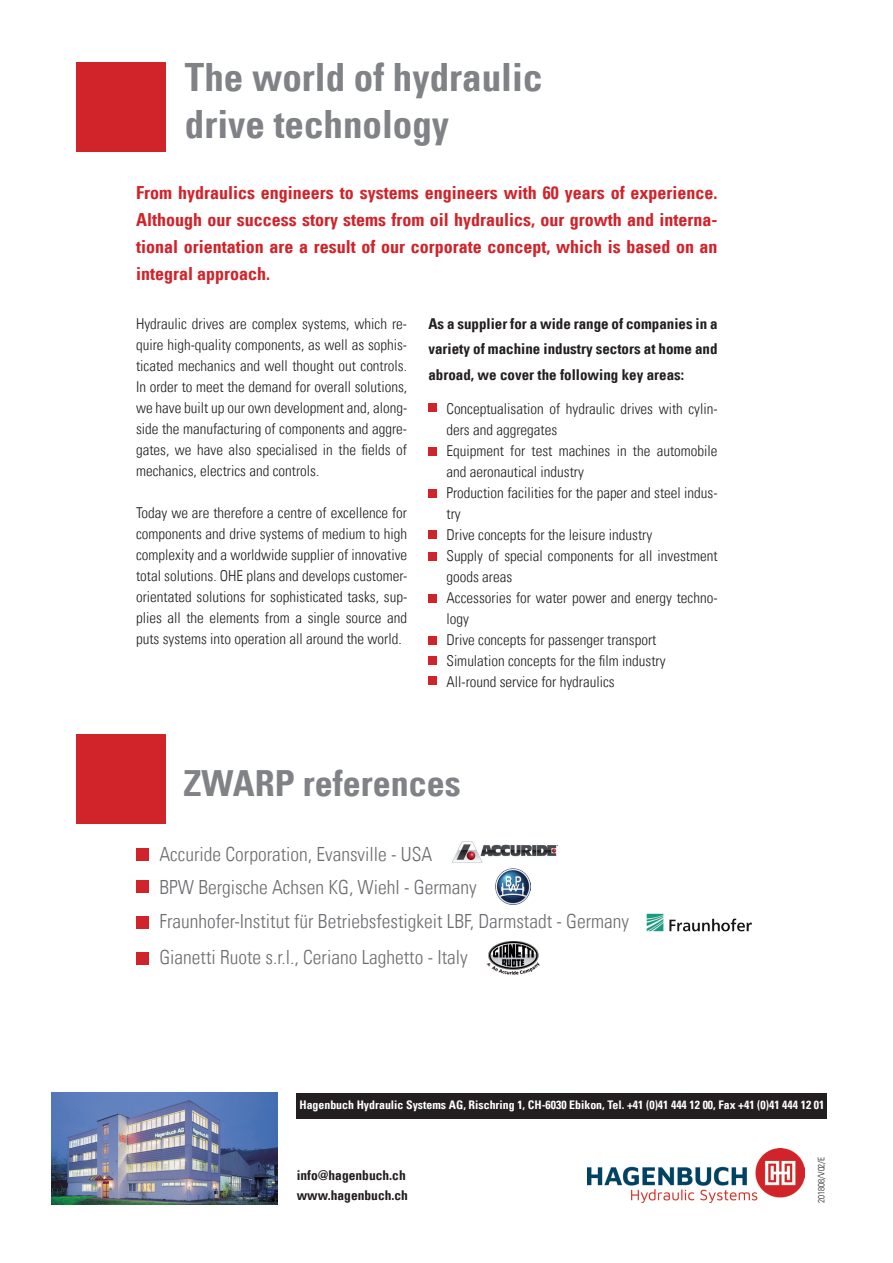
<style>
.page{position:relative;width:893px;height:1263px;background:#fff}
.page>*{position:absolute;margin:0;border:0;box-sizing:border-box;transform-origin:0 0}
.t1{font:39px/46.8px "Univers Com 67 Bold Cond";color:#808285}
.t2{font:36px "Univers Com 67 Bold Cond";color:#808285}
.t3{font:19.5px "Univers Com 47 Light Cond";color:#6c6d70}
.t4{font:18px/27px "Univers Com 67 Bold Cond";color:#d1232a;text-align:justify}
.t5{font:15px/21px "Univers Com 47 Light Cond";color:#231f20;text-align:justify}
.t6{font:15px/25.5px "Univers Com 67 Bold Cond";color:#231f20;text-align:justify}
.t7{font:13.5px/19.8px "Univers Com 67 Bold Cond";color:#231f20}
.t8{font:11.85px "Univers Com 67 Bold Cond";color:#fff}
.t9{font:9px "Univers Com 47 Light Cond";color:#231f20}
</style>
<div class="page">
<div style="left:77px;top:63px;width:89px;height:89px;background:#d1232a"></div>
<div style="left:428px;top:447px;width:9px;height:9px;background:#d1232a"></div>
<div style="left:428px;top:489px;width:9px;height:8px;background:#d1232a"></div>
<div style="left:428px;top:531px;width:9px;height:8px;background:#d1232a"></div>
<div style="left:428px;top:594px;width:9px;height:8px;background:#d1232a"></div>
<div style="left:428px;top:676px;width:9px;height:8px;background:#d1232a"></div>
<div style="left:428px;top:552px;width:9px;height:8px;background:#d1232a"></div>
<div style="left:428px;top:636px;width:9px;height:8px;background:#d1232a"></div>
<div style="left:428px;top:403px;width:9px;height:8px;background:#d1232a"></div>
<div style="left:428px;top:656px;width:9px;height:8px;background:#d1232a"></div>
<div style="left:77px;top:735px;width:89px;height:89px;background:#d1232a"></div>
<div style="left:136px;top:848px;width:13px;height:13px;background:#d1232a"></div>
<div style="left:136px;top:880px;width:13px;height:13px;background:#d1232a"></div>
<div style="left:136px;top:916px;width:13px;height:13px;background:#d1232a"></div>
<div style="left:136px;top:952px;width:13px;height:13px;background:#d1232a"></div>
<img style="left:453px;top:841px;width:105px;height:21px">
<img style="left:495px;top:869px;width:36px;height:35px">
<img style="left:646px;top:913px;width:105px;height:18px">
<img style="left:487px;top:941px;width:53px;height:34px">
<img style="left:51px;top:1093px;width:226px;height:111px">
<div style="left:297px;top:1093px;width:530px;height:25px;background:#231f20"></div>
<img style="left:588px;top:1148px;width:217px;height:55px">
<h1 class="t1" style="left:185px;top:54px;width:359px">The world of hydraulic drive technology</h1>
<p class="t4" style="left:136px;top:179px;width:583px">From hydraulics engineers to systems engineers with 60 years of experience.<br>Although our success story stems from oil hydraulics, our growth and interna&shy;tional orientation are a result of our corporate concept, which is based on an integral approach.</p>
<p class="t5" style="left:136px;top:313px;width:273px">Hydraulic drives are complex systems, which re&shy;quire high-quality components, as well as sophis&shy;ticated mechanics and well thought out controls.<br>In order to meet the demand for overall solutions, we have built up our own development and, along&shy;side the manufacturing of components and aggre&shy;gates, we have also specialised in the fields of mechanics, electrics and controls.</p>
<p class="t5" style="left:136px;top:502px;width:273px">Today we are therefore a centre of excellence for components and drive systems of medium to high complexity and a worldwide supplier of innovative total solutions. OHE plans and develops customer&shy;orientated solutions for sophisticated tasks, sup&shy;plies all the elements from a single source and puts systems into operation all around the world.</p>
<p class="t6" style="left:428px;top:311px;width:291px">As a supplier for a wide range of companies in a variety of machine industry sectors at home and abroad, we cover the following key areas:</p>
<p class="t5" style="left:446px;top:398px;width:273px;text-align:left">Conceptualisation of hydraulic drives with cylin&shy;ders and aggregates<br>Equipment for test machines in the automobile and aeronautical industry<br>Production facilities for the paper and steel indus&shy;try<br>Drive concepts for the leisure industry<br>Supply of special components for all investment goods areas<br>Accessories for water power and energy techno&shy;logy<br>Drive concepts for passenger transport Simulation concepts for the film industry All-round service for hydraulics</p>
<h2 class="t2" style="left:183px;top:761px;width:279px">ZWARP references</h2>
<h3 class="t3" style="left:159px;top:843px;width:274px">Accuride Corporation, Evansville - USA</h3>
<h3 class="t3" style="left:159px;top:876px;width:319px">BPW Bergische Achsen KG, Wiehl - Germany</h3>
<h3 class="t3" style="left:159px;top:909px;width:471px">Fraunhofer-Institut für Betriebsfestigkeit LBF, Darmstadt - Germany</h3>
<h3 class="t3" style="left:159px;top:945px;width:310px">Gianetti Ruote s.r.l., Ceriano Laghetto - Italy</h3>
<p class="t8" style="left:299px;top:1098px;width:526px">Hagenbuch Hydraulic Systems AG, Rischring 1, CH-6030 Ebikon, Tel. +41 (0)41 444 12 00, Fax +41 (0)41 444 12 01</p>
<p class="t7" style="left:297px;top:1166px;width:113px">info@hagenbuch.ch www.hagenbuch.ch</p>
<p class="t9" style="left:816px;top:1203px;width:48px;rotate:-90deg">201808/V02/E</p>
</div>
